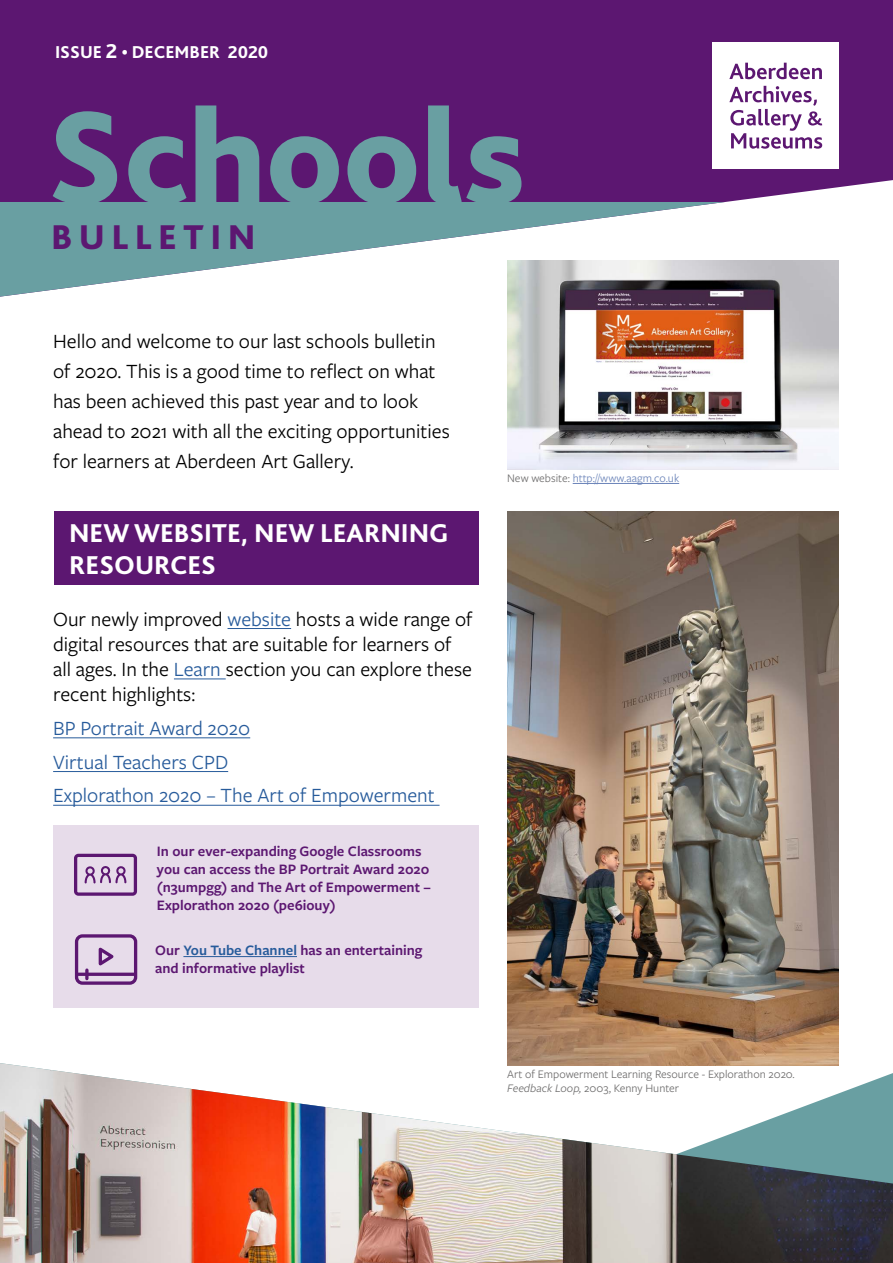
<style>
.page{position:relative;width:893px;height:1263px;background:#fff}
.page>*{position:absolute;margin:0;border:0;box-sizing:border-box;transform-origin:0 0}
.t1{font:800 138px "Bliss Pro";color:#699fa2}
.t2{font:800 36px "Bliss Pro";letter-spacing:.18em;color:#5c1771}
.t3{font:800 27px/32.4px "Bliss Pro";color:#fff}
._6__large_body{font:21px/30px "Freight Sans Pro";color:#000}
._6__large_body-2{font:21px "Freight Sans Pro";color:#275b9b}
.t4{font:800 18px "Bliss Pro";color:#fff}
._3__body{font:600 15px/18px "Freight Sans Pro";color:#5c1771}
.Artist_name{font:12px/14.4px "Freight Sans Pro";color:#706f6f}
.Artist_name-2{font:12px "Freight Sans Pro";color:#6b84b9}
.s1{font-size:21px}
.s2{color:#275b9b}
.s3{color:#706f6f}
.s4{font-style:italic}
</style>
<div class="page">
<div style="left:0;top:0;width:893px;height:261px;background:#5c1771"></div>
<svg style="left:0;top:202px;width:725px;height:95px;fill:#699fa2"></svg>
<div style="left:54px;top:511px;width:424px;height:73px;background:#5c1771"></div>
<img style="left:0;top:1063px;width:893px;height:200px">
<hr style="left:228px;top:628px;width:63px;height:1px;background:#275b9b">
<hr style="left:174px;top:679px;width:52px;height:1px;background:#275b9b">
<hr style="left:53px;top:737px;width:197px;height:1px;background:#275b9b">
<hr style="left:53px;top:771px;width:175px;height:1px;background:#275b9b">
<hr style="left:53px;top:805px;width:387px;height:1px;background:#275b9b">
<div style="left:713px;top:43px;width:126px;height:126px;background:#fff"></div>
<svg style="left:729px;top:63px;width:93px;height:16px"></svg>
<svg style="left:729px;top:86px;width:93px;height:63px"></svg>
<img style="left:507px;top:511px;width:332px;height:554px">
<img style="left:507px;top:261px;width:332px;height:208px">
<hr style="left:573px;top:483px;width:106px;height:1px;background:#6b84b9">
<div style="left:53px;top:826px;width:425px;height:182px;background:#e7dcea"></div>
<svg style="left:74px;top:854px;width:63px;height:42px"></svg>
<div style="left:75px;top:934px;width:62px;height:51px;border:3px solid #5c1771;border-radius:6px"></div>
<svg style="left:98px;top:947px;width:16px;height:19px"></svg>
<svg style="left:76px;top:972px;width:60px;height:4px"></svg>
<svg style="left:85px;top:970px;width:4px;height:9px"></svg>
<hr style="left:183px;top:956px;width:114px;height:1px;background:#275b9b">
<p class="t4" style="left:55px;top:41px;width:215px">ISSUE <span class="s1">2</span> • DECEMBER 2020</p>
<p class="t1" style="left:46px;top:72px;width:481px">Schools</p>
<p class="t2" style="left:51px;top:215px;width:206px">BULLETIN</p>
<p class="_6__large_body" style="left:53px;top:325px;width:398px">Hello and welcome to our last schools bulletin of 2020. This is a good time to reflect on what has been achieved this past year and to look ahead to 2021 with all the exciting opportunities for learners at Aberdeen Art Gallery.</p>
<p class="t3" style="left:69px;top:517px;width:381px">NEW WEBSITE, NEW LEARNING<br>RESOURCES</p>
<p class="_6__large_body" style="left:53px;top:605px;width:421px;line-height:25.2px">Our newly improved <span class="s2">website</span> hosts a wide range of digital resources that are suitable for learners of all ages. In the <span class="s2">Learn</span> section you can explore these recent highlights:</p>
<p class="_6__large_body-2" style="left:53px;top:714px;width:199px">BP Portrait Award 2020</p>
<p class="_6__large_body-2" style="left:53px;top:748px;width:177px">Virtual Teachers CPD</p>
<p class="_6__large_body-2" style="left:53px;top:782px;width:383px">Explorathon 2020 – The Art of Empowerment</p>
<p class="_3__body" style="left:157px;top:842px;width:275px">In our ever-expanding Google Classrooms you can access the BP Portrait Award 2020 (n3umpgg) and The Art of Empowerment – Explorathon 2020 (pe6iouy)</p>
<p class="_3__body" style="left:155px;top:940px;width:269px">Our <span class="s2">You Tube Channel</span> has an entertaining and informative playlist</p>
<p class="Artist_name-2" style="left:507px;top:470px;width:174px"><span class="s3">New website:</span> http://www.aagm.co.uk</p>
<p class="Artist_name" style="left:507px;top:1066px;width:289px">Art of Empowerment Learning Resource - Explorathon 2020.<br><span class="s4">Feedback Loop,</span> 2003, Kenny Hunter</p>
</div>
